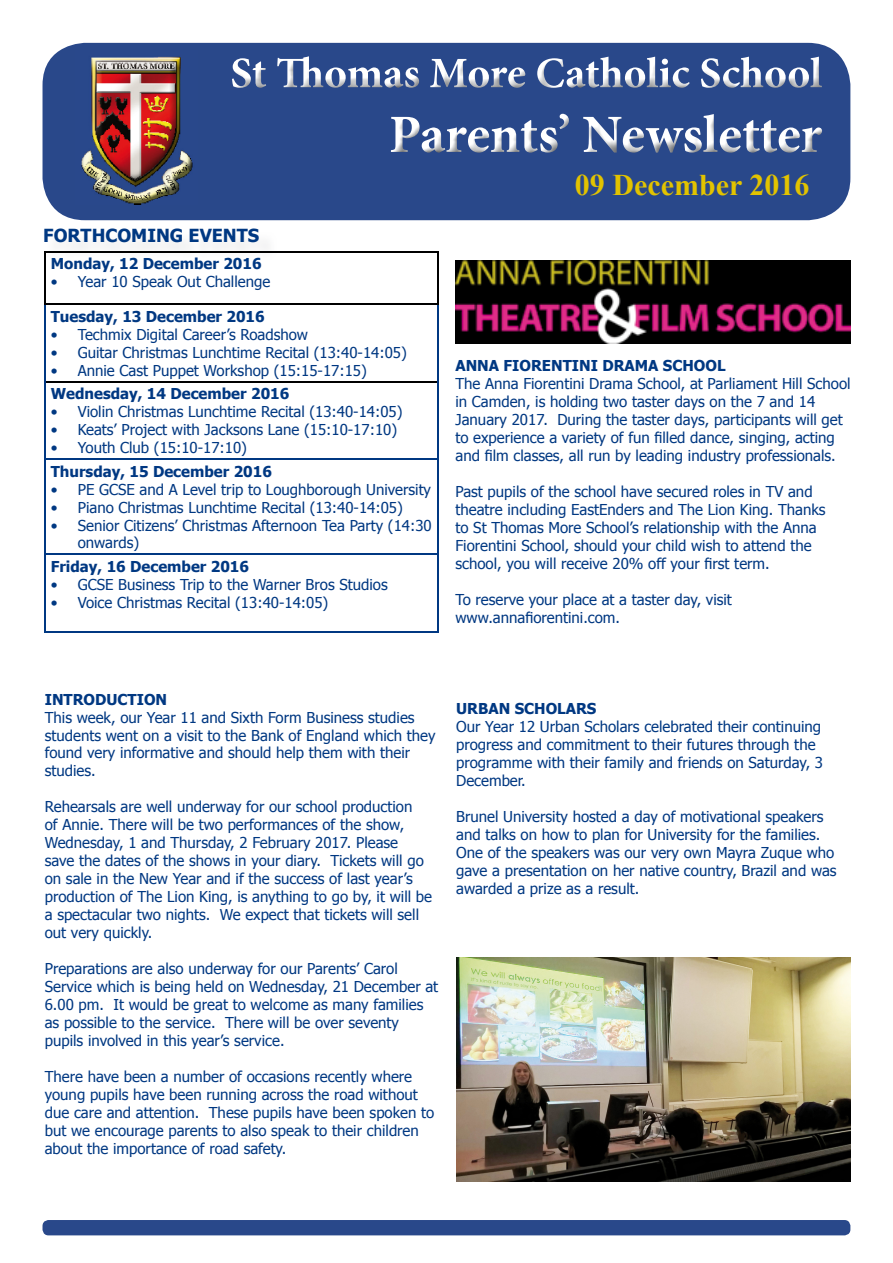
<style>
.page{position:relative;width:893px;height:1263px;background:#fff}
.page>*{position:absolute;margin:0;border:0;box-sizing:border-box;transform-origin:0 0}
.t1{font:700 30px "Times New Roman";color:#e2c300}
.t2{font:700 18px "Tahoma";color:#003882}
.t3{font:15px/18px "Tahoma";color:#003882}
.t4{font:700 15px "Tahoma";color:#003882}
</style>
<div class="page">
<div style="left:42px;top:43px;width:808px;height:177px;background:#29488a;border-radius:42px"></div>
<img style="left:115px;top:198px;width:43px;height:6px">
<img style="left:81px;top:56px;width:112px;height:142px">
<img style="left:701px;top:58px;width:18px;height:30px">
<img style="left:548px;top:87px;width:12px;height:1px">
<img style="left:232px;top:58px;width:19px;height:30px">
<img style="left:788px;top:67px;width:21px;height:21px">
<img style="left:765px;top:67px;width:20px;height:21px">
<img style="left:723px;top:67px;width:17px;height:21px">
<img style="left:672px;top:67px;width:17px;height:21px">
<img style="left:491px;top:87px;width:29px;height:1px">
<img style="left:252px;top:61px;width:14px;height:27px">
<img style="left:810px;top:57px;width:11px;height:30px">
<img style="left:740px;top:57px;width:23px;height:30px">
<img style="left:277px;top:56px;width:391px;height:31px">
<img style="left:778px;top:127px;width:21px;height:26px">
<img style="left:743px;top:120px;width:34px;height:33px">
<img style="left:719px;top:127px;width:22px;height:26px">
<img style="left:622px;top:127px;width:79px;height:26px">
<svg style="left:627px;top:127px;width:8px;height:9px"></svg>
<img style="left:540px;top:127px;width:17px;height:26px">
<img style="left:520px;top:120px;width:17px;height:33px">
<img style="left:468px;top:127px;width:21px;height:26px">
<img style="left:421px;top:127px;width:45px;height:26px">
<svg style="left:645px;top:130px;width:4px;height:3px"></svg>
<img style="left:583px;top:117px;width:38px;height:36px">
<img style="left:801px;top:127px;width:21px;height:25px">
<img style="left:703px;top:114px;width:14px;height:38px">
<img style="left:491px;top:127px;width:28px;height:25px">
<img style="left:391px;top:117px;width:28px;height:35px">
<img style="left:559px;top:114px;width:10px;height:15px">
<div style="left:42px;top:1220px;width:808px;height:15px;background:#29488a;border-radius:6px"></div>
<img style="left:456px;top:957px;width:394px;height:225px">
<img style="left:455px;top:261px;width:395px;height:82px">
<hr style="left:44px;top:251px;width:395px;height:2px;background:#000">
<hr style="left:44px;top:253px;width:1px;height:50px;background:#000">
<hr style="left:437px;top:253px;width:2px;height:50px;background:#000">
<hr style="left:44px;top:303px;width:395px;height:2px;background:#000">
<hr style="left:45px;top:381px;width:392px;height:1px;background:#000">
<hr style="left:44px;top:305px;width:1px;height:77px;background:#003882">
<hr style="left:437px;top:305px;width:2px;height:77px;background:#003882">
<hr style="left:44px;top:382px;width:1px;height:76px;background:#003882">
<hr style="left:437px;top:382px;width:2px;height:76px;background:#003882">
<hr style="left:44px;top:458px;width:395px;height:2px;background:#003882">
<hr style="left:44px;top:460px;width:1px;height:94px;background:#003882">
<hr style="left:437px;top:460px;width:2px;height:94px;background:#003882">
<hr style="left:44px;top:554px;width:395px;height:1px;background:#003882">
<hr style="left:44px;top:555px;width:1px;height:76px;background:#003882">
<hr style="left:437px;top:555px;width:2px;height:76px;background:#003882">
<hr style="left:44px;top:631px;width:395px;height:2px;background:#003882">
<p class="t2" style="left:43px;top:228px;width:217px">FORTHCOMING EVENTS</p>
<p class="t4" style="left:51px;top:258px;width:212px">Monday, 12 December 2016</p>
<p class="t3" style="left:51px;top:274px;width:221px">• Year 10 Speak Out Challenge</p>
<p class="t4" style="left:51px;top:310px;width:215px">Tuesday, 13 December 2016</p>
<p class="t3" style="left:51px;top:326px;width:259px">• Techmix Digital Career’s Roadshow</p>
<p class="t3" style="left:51px;top:344px;width:357px">• Guitar Christmas Lunchtime Recital (13:40-14:05)</p>
<p class="t3" style="left:51px;top:362px;width:317px">• Annie Cast Puppet Workshop (15:15-17:15)</p>
<p class="t4" style="left:51px;top:388px;width:240px">Wednesday, 14 December 2016</p>
<p class="t3" style="left:51px;top:404px;width:353px">• Violin Christmas Lunchtime Recital (13:40-14:05)</p>
<p class="t3" style="left:51px;top:422px;width:348px">• Keats’ Project with Jacksons Lane (15:10-17:10)</p>
<p class="t3" style="left:51px;top:440px;width:198px">• Youth Club (15:10-17:10)</p>
<p class="t4" style="left:51px;top:465px;width:223px">Thursday, 15 December 2016</p>
<p class="t3" style="left:51px;top:481px;width:382px">• PE GCSE and A Level trip to Loughborough University</p>
<p class="t3" style="left:51px;top:499px;width:353px">• Piano Christmas Lunchtime Recital (13:40-14:05)</p>
<p class="t3" style="left:78px;top:517px;width:355px;text-indent:-27px">• Senior Citizens’ Christmas Afternoon Tea Party (14:30 onwards)</p>
<p class="t4" style="left:51px;top:560px;width:200px">Friday, 16 December 2016</p>
<p class="t3" style="left:51px;top:577px;width:338px">• GCSE Business Trip to the Warner Bros Studios</p>
<p class="t3" style="left:51px;top:595px;width:279px">• Voice Christmas Recital (13:40-14:05)</p>
<h1 class="t1" style="left:575px;top:167px;width:236px">09 December 2016</h1>
<p class="t4" style="left:455px;top:359px;width:271px">ANNA FIORENTINI DRAMA SCHOOL</p>
<p class="t3" style="left:455px;top:376px;width:396px">The Anna Fiorentini Drama School, at Parliament Hill School in Camden, is holding two taster days on the 7 and 14<br>January 2017. During the taster days, participants will get to experience a variety of fun filled dance, singing, acting and film classes, all run by leading industry professionals.</p>
<p class="t3" style="left:455px;top:484px;width:371px">Past pupils of the school have secured roles in TV and theatre including EastEnders and The Lion King. Thanks to St Thomas More School’s relationship with the Anna Fiorentini School, should your child wish to attend the school, you will receive 20% off your first term.</p>
<p class="t3" style="left:455px;top:592px;width:278px">To reserve your place at a taster day, visit www.annafiorentini.com.</p>
<p class="t4" style="left:45px;top:693px;width:124px">INTRODUCTION</p>
<p class="t3" style="left:45px;top:709px;width:392px">This week, our Year 11 and Sixth Form Business studies students went on a visit to the Bank of England which they found very informative and should help them with their studies.</p>
<p class="t3" style="left:45px;top:799px;width:389px">Rehearsals are well underway for our school production<br>of Annie. There will be two performances of the show, Wednesday, 1 and Thursday, 2 February 2017. Please<br>save the dates of the shows in your diary. Tickets will go on sale in the New Year and if the success of last year’s production of The Lion King, is anything to go by, it will be a spectacular two nights. We expect that tickets will sell out very quickly.</p>
<p class="t3" style="left:45px;top:961px;width:395px">Preparations are also underway for our Parents’ Carol Service which is being held on Wednesday, 21 December at 6.00 pm. It would be great to welcome as many families as possible to the service. There will be over seventy pupils involved in this year’s service.</p>
<p class="t3" style="left:45px;top:1069px;width:391px">There have been a number of occasions recently where young pupils have been running across the road without due care and attention. These pupils have been spoken to but we encourage parents to also speak to their children about the importance of road safety.</p>
<p class="t4" style="left:456px;top:702px;width:142px">URBAN SCHOLARS</p>
<p class="t3" style="left:456px;top:719px;width:368px">Our Year 12 Urban Scholars celebrated their continuing progress and commitment to their futures through the programme with their family and friends on Saturday, 3<br>December.</p>
<p class="t3" style="left:456px;top:808px;width:382px">Brunel University hosted a day of motivational speakers and talks on how to plan for University for the families.<br>One of the speakers was our very own Mayra Zuque who gave a presentation on her native country, Brazil and was awarded a prize as a result.</p>
</div>
